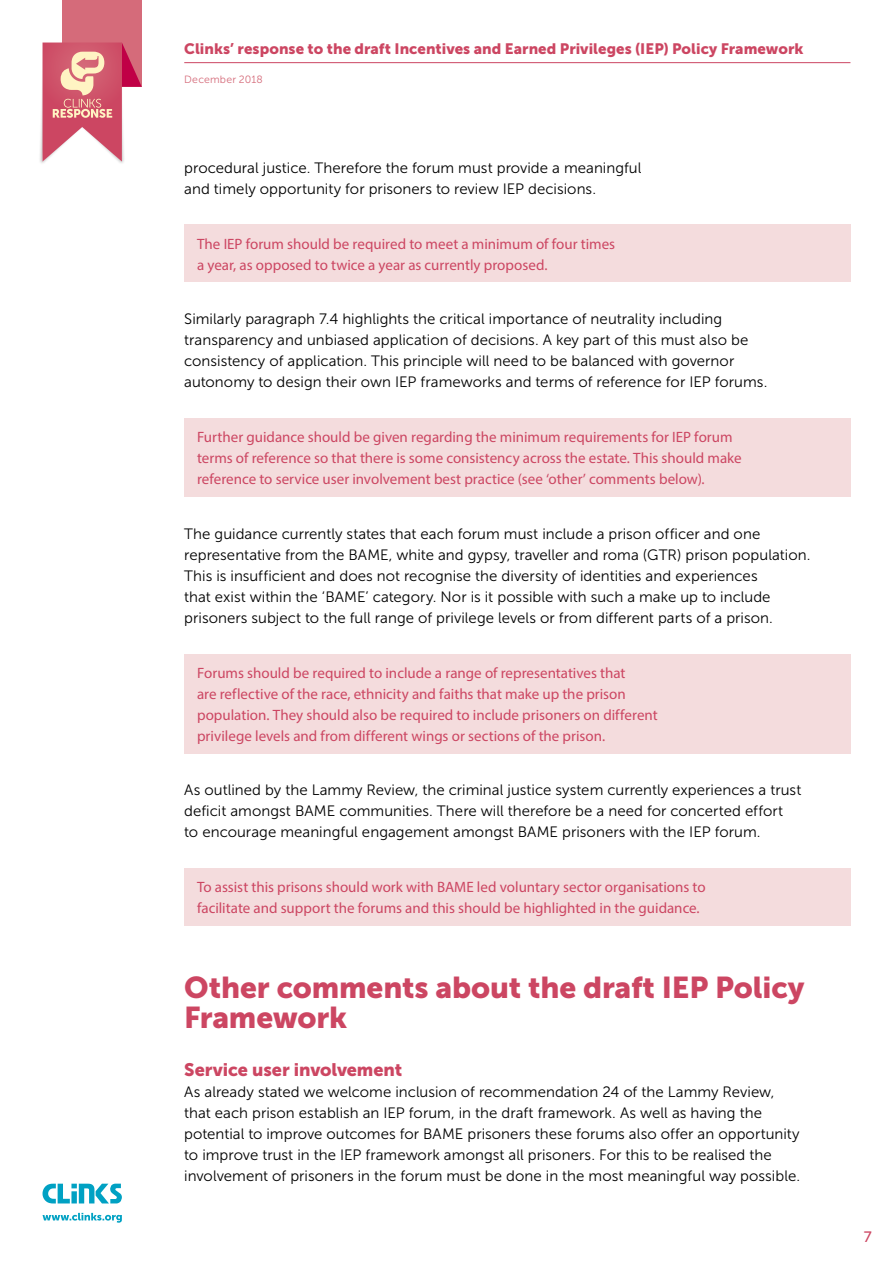
<style>
.page{position:relative;width:893px;height:1263px;background:#fff}
.page>*{position:absolute;margin:0;border:0;box-sizing:border-box;transform-origin:0 0}
.t1{font:30px/30px "Museo Sans 900";letter-spacing:-.005em;color:#cc4662}
.t2{font:18px "Museo Sans 900";letter-spacing:-.005em;color:#cc4662}
.t3{font:15px/21px "Museo Sans 300";letter-spacing:.005em;color:#000}
.t4{font:15px/21px "Myriad Pro";color:#cc4662}
.t5{font:15px "Museo Sans 900";letter-spacing:.005em;color:#cc4662}
.t6{font:15px "Museo Sans 500";color:#cc4662}
.t7{font:10.5px "Museo Sans 300";letter-spacing:.02em;color:#d56b7a}
</style>
<div class="page">
<div style="left:62px;top:0;width:80px;height:87px;background:#d56b7a"></div>
<div style="left:38px;top:48px;width:88px;height:118px;background:#000;opacity:.25"></div>
<svg style="left:43px;top:43px;width:99px;height:119px"></svg>
<hr style="left:184px;top:62px;width:666px;height:1px;background:#cc4662">
<svg style="left:43px;top:1213px;width:79px;height:10px"></svg>
<svg style="left:43px;top:1183px;width:79px;height:20px"></svg>
<div style="left:184px;top:225px;width:666px;height:57px;background:#f4dcdd"></div>
<div style="left:184px;top:418px;width:666px;height:79px;background:#f4dcdd"></div>
<div style="left:184px;top:654px;width:666px;height:99px;background:#f4dcdd"></div>
<div style="left:184px;top:868px;width:666px;height:58px;background:#f4dcdd"></div>
<p class="t5" style="left:184px;top:40px;width:621px">Clinks’ response to the draft Incentives and Earned Privileges (IEP) Policy Framework</p>
<p class="t7" style="left:184px;top:74px;width:80px">December 2018</p>
<p class="t3" style="left:184px;top:157px;width:459px">procedural justice. Therefore the forum must provide a meaningful and timely opportunity for prisoners to review IEP decisions.</p>
<p class="t4" style="left:197px;top:233px;width:420px">The IEP forum should be required to meet a minimum of four times a year, as opposed to twice a year as currently proposed.</p>
<p class="t3" style="left:184px;top:309px;width:585px">Similarly paragraph 7.4 highlights the critical importance of neutrality including transparency and unbiased application of decisions. A key part of this must also be consistency of application. This principle will need to be balanced with governor autonomy to design their own IEP frameworks and terms of reference for IEP forums.</p>
<p class="t4" style="left:197px;top:426px;width:546px">Further guidance should be given regarding the minimum requirements for IEP forum terms of reference so that there is some consistency across the estate. This should make reference to service user involvement best practice (see ‘other’ comments below).</p>
<p class="t3" style="left:184px;top:523px;width:628px">The guidance currently states that each forum must include a prison officer and one representative from the BAME, white and gypsy, traveller and roma (GTR) prison population.<br>This is insufficient and does not recognise the diversity of identities and experiences<br>that exist within the ‘BAME’ category. Nor is it possible with such a make up to include prisoners subject to the full range of privilege levels or from different parts of a prison.</p>
<p class="t4" style="left:197px;top:662px;width:462px">Forums should be required to include a range of representatives that<br>are reflective of the race, ethnicity and faiths that make up the prison population. They should also be required to include prisoners on different privilege levels and from different wings or sections of the prison.</p>
<p class="t3" style="left:184px;top:780px;width:619px">As outlined by the Lammy Review, the criminal justice system currently experiences a trust deficit amongst BAME communities. There will therefore be a need for concerted effort<br>to encourage meaningful engagement amongst BAME prisoners with the IEP forum.</p>
<p class="t4" style="left:197px;top:876px;width:510px">To assist this prisons should work with BAME led voluntary sector organisations to facilitate and support the forums and this should be highlighted in the guidance.</p>
<h1 class="t1" style="left:184px;top:972px;width:622px">Other comments about the draft IEP Policy<br>Framework</h1>
<p class="t2" style="left:184px;top:1059px;width:220px">Service user involvement</p>
<p class="t3" style="left:184px;top:1081px;width:617px">As already stated we welcome inclusion of recommendation 24 of the Lammy Review, that each prison establish an IEP forum, in the draft framework. As well as having the potential to improve outcomes for BAME prisoners these forums also offer an opportunity to improve trust in the IEP framework amongst all prisoners. For this to be realised the involvement of prisoners in the forum must be done in the most meaningful way possible.</p>
<p class="t6" style="left:864px;top:1228px;width:9px">7</p>
</div>
